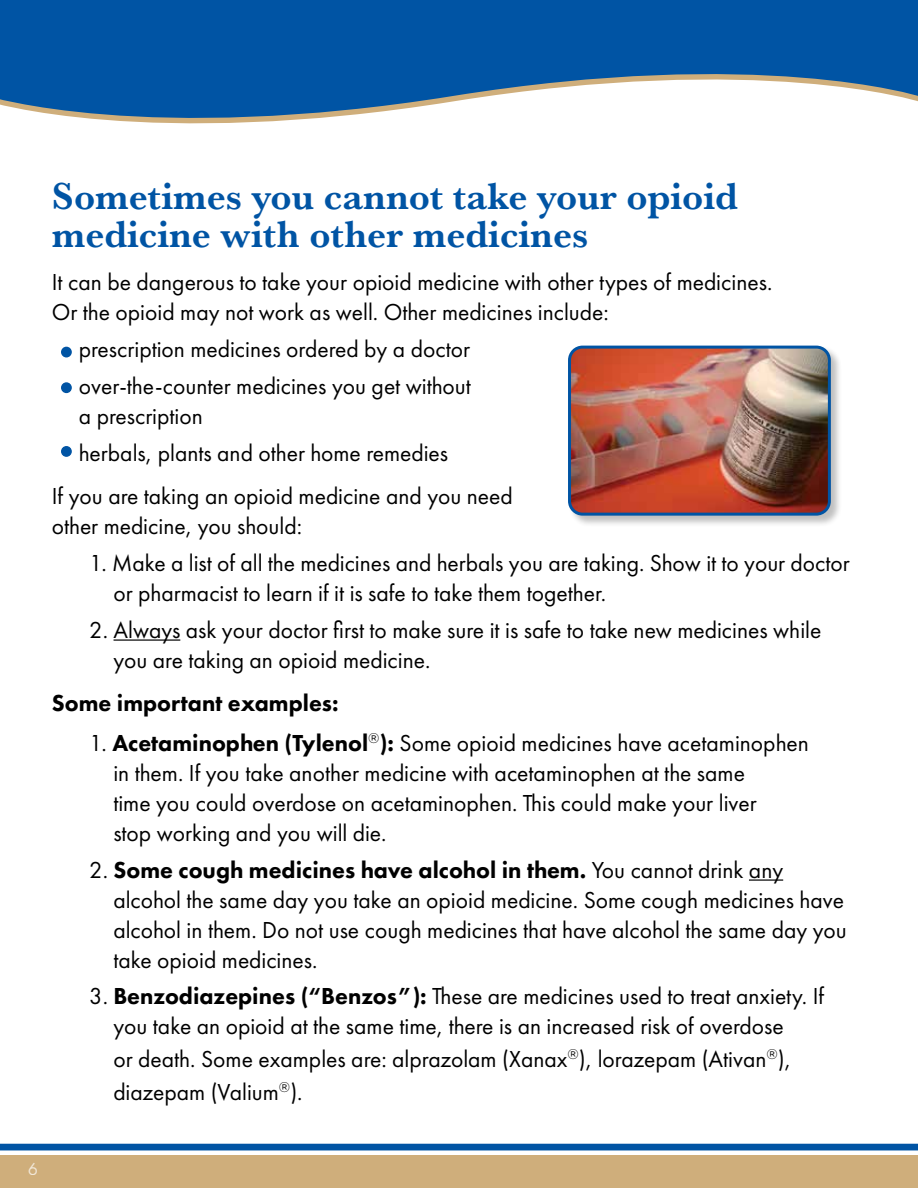
<style>
.page{position:relative;width:918px;height:1188px;background:#fff}
.page>*{position:absolute;margin:0;border:0;box-sizing:border-box;transform-origin:0 0}
.t1{font:700 39px/37.5px "Baskerville URW";color:#0054a4}
.t2{font:24px/30px "Futura PT";color:#000}
.t3{font:800 24px "Futura PT";color:#000}
.t4{font:18px "Futura PT";color:#fff}
.s1{font-weight:800}
</style>
<div class="page">
<div style="left:0;top:1144px;width:918px;height:6px;background:#0054a4"></div>
<div style="left:0;top:1156px;width:918px;height:32px;background:#cfae7b"></div>
<svg style="left:0;top:0;width:918px;height:124px;fill:#0054a4"></svg>
<hr style="left:114px;top:639px;width:66px;height:2px;background:#000">
<hr style="left:749px;top:879px;width:34px;height:2px;background:#000">
<div style="left:568px;top:345px;width:275px;height:182px;background:#000;opacity:.25"></div>
<img style="left:570px;top:347px;width:259px;height:167px">
<div style="left:568px;top:346px;width:263px;height:170px;border:3px solid #0054a4;border-radius:13px"></div>
<div style="left:62px;top:347px;width:9px;height:10px;background:#0054a4;border-radius:50%"></div>
<div style="left:61px;top:347px;width:11px;height:10px;border:2px solid #0054a4;border-radius:50%"></div>
<div style="left:62px;top:383px;width:9px;height:9px;background:#0054a4;border-radius:50%"></div>
<div style="left:61px;top:382px;width:11px;height:11px;border:2px solid #0054a4;border-radius:50%"></div>
<div style="left:62px;top:447px;width:9px;height:9px;background:#0054a4;border-radius:50%"></div>
<div style="left:61px;top:446px;width:11px;height:11px;border:2px solid #0054a4;border-radius:50%"></div>
<h1 class="t1" style="left:52px;top:177px;width:688px">Sometimes you cannot take your opioid medicine with other medicines</h1>
<p class="t2" style="left:52px;top:267px;width:722px">It can be dangerous to take your opioid medicine with other types of medicines.<br>Or the opioid may not work as well. Other medicines include:</p>
<p class="t2" style="left:79px;top:331px;width:393px;line-height:36.8px">prescription medicines ordered by a doctor over-the-counter medicines you get without</p>
<p class="t2" style="left:79px;top:397px;width:371px;line-height:36.8px">a prescription<br>herbals, plants and other home remedies</p>
<p class="t2" style="left:52px;top:481px;width:463px">If you are taking an opioid medicine and you need other medicine, you should:</p>
<p class="t2" style="left:113px;top:548px;width:738px;text-indent:-24px">1. Make a list of all the medicines and herbals you are taking. Show it to your doctor or pharmacist to learn if it is safe to take them together.</p>
<p class="t2" style="left:113px;top:615px;width:710px;text-indent:-24px">2. Always ask your doctor first to make sure it is safe to take new medicines while you are taking an opioid medicine.</p>
<p class="t3" style="left:52px;top:688px;width:288px">Some important examples:</p>
<p class="t2" style="left:113px;top:728px;width:697px;text-indent:-24px">1. <span class="s1">Acetaminophen (Tylenol</span><sup>®</sup><span class="s1">):</span> Some opioid medicines have acetaminophen in them. If you take another medicine with acetaminophen at the same<br>time you could overdose on acetaminophen. This could make your liver<br>stop working and you will die.</p>
<p class="t2" style="left:113px;top:855px;width:735px;text-indent:-24px">2. <span class="s1">Some cough medicines have alcohol in them.</span> You cannot drink any alcohol the same day you take an opioid medicine. Some cough medicines have alcohol in them. Do not use cough medicines that have alcohol the same day you take opioid medicines.</p>
<p class="t2" style="left:113px;top:981px;width:712px;text-indent:-24px">3. <span class="s1">Benzodiazepines (“Benzos”):</span> These are medicines used to treat anxiety. If you take an opioid at the same time, there is an increased risk of overdose</p>
<p class="t2" style="left:113px;top:1043px;width:680px;line-height:33px">or death. Some examples are: alprazolam (Xanax<sup>®</sup>), lorazepam (Ativan<sup>®</sup>), diazepam (Valium<sup>®</sup>).</p>
<p class="t4" style="left:27px;top:1158px;width:12px">6</p>
</div>
